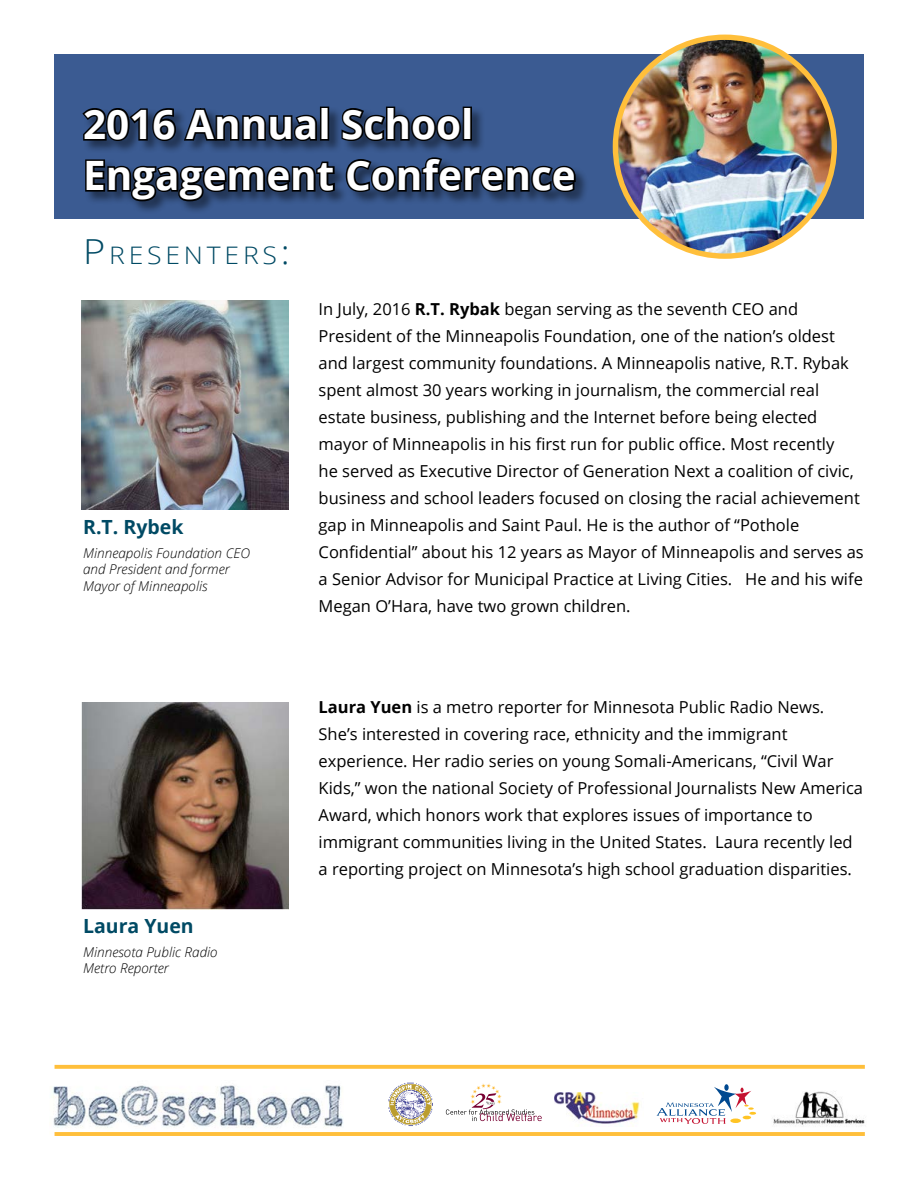
<style>
.page{position:relative;width:918px;height:1188px;background:#fff}
.page>*{position:absolute;margin:0;border:0;box-sizing:border-box;transform-origin:0 0}
.t1{font:700 40.5px/51px "Open Sans";color:#fff}
.t2{font:300 24.15px "Open Sans";letter-spacing:.145em;color:#004a64;scale:1.1 1}
.Body_first{font:700 19.5px "Open Sans";color:#004a64}
.Body_first-2{font:16.5px/27px "Open Sans";color:#000}
.Body_first-3{font:italic 300 13.5px/16.5px "Open Sans";color:#000}
.s1{font-size:34.5px}
.s2{font-weight:700}
</style>
<div class="page">
<div style="left:54px;top:54px;width:810px;height:164px;background:#3b5b92"></div>
<img style="left:52px;top:1085px;width:291px;height:50px">
<svg style="left:55px;top:1065px;width:810px;height:4px;background:#ffc244"></svg>
<hr style="left:55px;top:1132px;width:810px;height:4px;background:#ffbf3b">
<img style="left:388px;top:1082px;width:45px;height:44px">
<svg style="left:446px;top:1083px;width:96px;height:38px"></svg>
<svg style="left:656px;top:1084px;width:100px;height:40px"></svg>
<img style="left:773px;top:1091px;width:92px;height:35px">
<img style="left:555px;top:1092px;width:85px;height:33px">
<div style="left:83px;top:107px;width:506px;height:108px;background:#000;opacity:.46"></div>
<svg style="left:82px;top:107px;width:237px;height:36px"></svg>
<div style="left:320px;top:107px;width:9px;height:34px;border:3px solid #000"></div>
<svg style="left:340px;top:106px;width:123px;height:37px"></svg>
<div style="left:463px;top:107px;width:9px;height:34px;border:3px solid #000"></div>
<svg style="left:84px;top:158px;width:252px;height:46px"></svg>
<svg style="left:344px;top:156px;width:233px;height:38px"></svg>
<img style="left:615px;top:37px;width:219px;height:219px;border-radius:109px">
<div style="left:613px;top:35px;width:224px;height:224px;border:5px solid #ffbf3b;border-radius:50%"></div>
<img style="left:81px;top:300px;width:207px;height:209px">
<img style="left:81px;top:702px;width:207px;height:207px">
<p class="t1" style="left:83px;top:98px;width:494px">2016 Annual School<br>Engagement Conference</p>
<p class="t2" style="left:83px;top:239px;width:189px"><span class="s1">P</span>RESENTERS<span class="s1">:</span></p>
<p class="Body_first-2" style="left:319px;top:295px;width:547px">In July, 2016 <span class="s2">R.T. Rybak</span> began serving as the seventh CEO and President of the Minneapolis Foundation, one of the nation’s oldest and largest community foundations. A Minneapolis native, R.T. Rybak spent almost 30 years working in journalism, the commercial real estate business, publishing and the Internet before being elected mayor of Minneapolis in his first run for public office. Most recently<br>he served as Executive Director of Generation Next a coalition of civic, business and school leaders focused on closing the racial achievement gap in Minneapolis and Saint Paul. He is the author of “Pothole Confidential” about his 12 years as Mayor of Minneapolis and serves as a Senior Advisor for Municipal Practice at Living Cities. He and his wife Megan O’Hara, have two grown children.</p>
<p class="Body_first" style="left:83px;top:513px;width:102px">R.T. Rybek</p>
<p class="Body_first-3" style="left:83px;top:544px;width:168px">Minneapolis Foundation CEO and President and former<br>Mayor of Minneapolis</p>
<p class="Body_first" style="left:83px;top:912px;width:112px">Laura Yuen</p>
<p class="Body_first-3" style="left:83px;top:943px;width:136px">Minnesota Public Radio<br>Metro Reporter</p>
<p class="Body_first-2" style="left:319px;top:693px;width:546px"><span class="s2">Laura Yuen</span> is a metro reporter for Minnesota Public Radio News.<br>She’s interested in covering race, ethnicity and the immigrant experience. Her radio series on young Somali-Americans, “Civil War Kids,” won the national Society of Professional Journalists New America Award, which honors work that explores issues of importance to immigrant communities living in the United States. Laura recently led a reporting project on Minnesota’s high school graduation disparities.</p>
</div>
